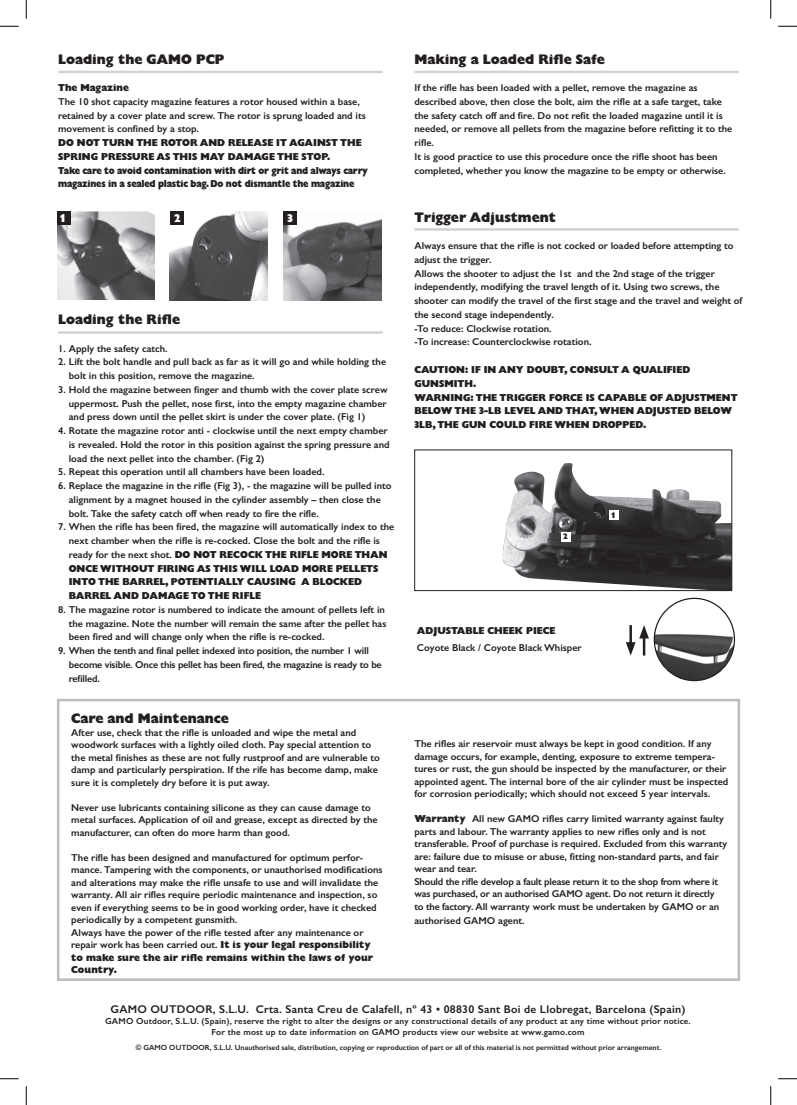
<style>
.page{position:relative;width:797px;height:1105px;background:#fff}
.page>*{position:absolute;margin:0;border:0;box-sizing:border-box;transform-origin:0 0}
.t1{font:13.75px "Gill Sans Extra Bold Display";color:#231f20}
.t2{font:600 11.25px "Gill Sans";letter-spacing:.02em;color:#231f20}
.t3{font:11.25px "Gill Sans Extra Bold Display";color:#fff}
.t4{font:600 10px/13.8px "Gill Sans";color:#231f20}
.t5{font:10px/13.8px "Gill Sans Extra Bold Display";color:#231f20}
.t6{font:10px/13.8px "Gill Sans Extra Bold Display";letter-spacing:-.02em;color:#231f20}
.t7{font:600 10px/13.8px "Gill Sans";letter-spacing:-.02em;color:#231f20}
.t8{font:600 8.75px/11.2px "Gill Sans";letter-spacing:.02em;color:#231f20;text-align:center}
.t9{font:8.12px "Gill Sans Extra Bold Display";color:#231f20}
.t10{font:600 7.5px "Gill Sans";color:#231f20}
.s1{font-family:"Gill Sans";font-weight:600}
.s2{font-family:"Gill Sans Extra Bold Display";font-weight:400}
</style>
<div class="page">
<img style="left:57px;top:211px;width:98px;height:89px">
<img style="left:170px;top:211px;width:98px;height:89px">
<img style="left:283px;top:219px;width:98px;height:81px">
<div style="left:57px;top:699px;width:683px;height:282px;border:2px solid #bcbdc0"></div>
<hr style="left:414px;top:228px;width:324px;height:3px;background:#d1d2d4">
<hr style="left:58px;top:71px;width:324px;height:2px;background:#d1d2d4">
<hr style="left:58px;top:331px;width:324px;height:3px;background:#d1d2d4">
<hr style="left:414px;top:71px;width:324px;height:2px;background:#d1d2d4">
<div style="left:57px;top:211px;width:14px;height:14px;background:#231f20"></div>
<div style="left:283px;top:211px;width:14px;height:14px;background:#231f20"></div>
<div style="left:170px;top:211px;width:14px;height:14px;background:#231f20"></div>
<img style="left:502px;top:463px;width:228px;height:126px">
<div style="left:414px;top:450px;width:318px;height:141px;border:1px solid #231f20"></div>
<div style="left:609px;top:510px;width:10px;height:10px;background:#fff"></div>
<div style="left:561px;top:532px;width:10px;height:10px;background:#fff"></div>
<img style="left:655px;top:598px;width:79px;height:83px">
<div style="left:653px;top:598px;width:82px;height:83px;border:1px solid #231f20;border-radius:50%"></div>
<svg style="left:626px;top:625px;width:23px;height:30px"></svg>
<svg style="left:0;top:25px;width:19px;height:2px"></svg>
<svg style="left:778px;top:25px;width:19px;height:2px"></svg>
<svg style="left:0;top:1078px;width:19px;height:1px"></svg>
<svg style="left:778px;top:1078px;width:19px;height:1px"></svg>
<svg style="left:25px;top:0;width:2px;height:19px"></svg>
<svg style="left:25px;top:1086px;width:2px;height:19px"></svg>
<svg style="left:770px;top:0;width:1px;height:19px"></svg>
<svg style="left:770px;top:1086px;width:1px;height:19px"></svg>
<h1 class="t1" style="left:58px;top:51px;width:168px">Loading the GAMO PCP</h1>
<p class="t5" style="left:58px;top:81px;width:72px">The Magazine</p>
<p class="t4" style="left:58px;top:95px;width:309px">The 10 shot capacity magazine features a rotor housed within a base, retained by a cover plate and screw. The rotor is sprung loaded and its movement is confined by a stop.</p>
<p class="t6" style="left:58px;top:136px;width:311px">DO NOT TURN THE ROTOR AND RELEASE IT AGAINST THE SPRING PRESSURE AS THIS MAY DAMAGE THE STOP.<br>Take care to avoid contamination with dirt or grit and always carry magazines in a sealed plastic bag. Do not dismantle the magazine</p>
<h1 class="t1" style="left:414px;top:51px;width:192px">Making a Loaded Rifle Safe</h1>
<p class="t4" style="left:414px;top:81px;width:319px">If the rifle has been loaded with a pellet, remove the magazine as described above, then close the bolt, aim the rifle at a safe target, take the safety catch off and fire. Do not refit the loaded magazine until it is needed, or remove all pellets from the magazine before refitting it to the rifle.<br>It is good practice to use this procedure once the rifle shoot has been completed, whether you know the magazine to be empty or otherwise.</p>
<p class="t3" style="left:60px;top:211px;width:7px">1</p>
<p class="t3" style="left:288px;top:211px;width:7px">3</p>
<h1 class="t1" style="left:414px;top:209px;width:143px">Trigger Adjustment</h1>
<p class="t4" style="left:414px;top:239px;width:329px">Always ensure that the rifle is not cocked or loaded before attempting to adjust the trigger.<br>Allows the shooter to adjust the 1st and the 2nd stage of the trigger independently, modifying the travel length of it. Using two screws, the shooter can modify the travel of the first stage and the travel and weight of the second stage independently.<br>-To reduce: Clockwise rotation.<br>-To increase: Counterclockwise rotation.</p>
<p class="t5" style="left:414px;top:363px;width:324px">CAUTION: IF IN ANY DOUBT, CONSULT A QUALIFIED GUNSMITH.<br>WARNING: THE TRIGGER FORCE IS CAPABLE OF ADJUSTMENT BELOW THE 3-LB LEVEL AND THAT, WHEN ADJUSTED BELOW 3LB, THE GUN COULD FIRE WHEN DROPPED.</p>
<p class="t3" style="left:174px;top:211px;width:8px">2</p>
<h1 class="t1" style="left:58px;top:311px;width:123px">Loading the Rifle</h1>
<p class="t4" style="left:58px;top:341px;width:111px">1. Apply the safety catch.</p>
<p class="t4" style="left:69px;top:355px;width:319px;text-indent:-11px">2. Lift the bolt handle and pull back as far as it will go and while holding the bolt in this position, remove the magazine.</p>
<p class="t4" style="left:69px;top:383px;width:320px;text-align:justify;text-indent:-11px">3. Hold the magazine between finger and thumb with the cover plate screw uppermost. Push the pellet, nose first, into the empty magazine chamber and press down until the pellet skirt is under the cover plate. (Fig 1)</p>
<p class="t4" style="left:69px;top:424px;width:322px;text-indent:-11px">4. Rotate the magazine rotor anti - clockwise until the next empty chamber is revealed. Hold the rotor in this position against the spring pressure and load the next pellet into the chamber. (Fig 2)</p>
<p class="t4" style="left:58px;top:465px;width:268px">5. Repeat this operation until all chambers have been loaded.</p>
<p class="t4" style="left:69px;top:479px;width:324px;text-indent:-11px">6. Replace the magazine in the rifle (Fig 3), - the magazine will be pulled into alignment by a magnet housed in the cylinder assembly – then close the bolt. Take the safety catch off when ready to fire the rifle.</p>
<p class="t4" style="left:58px;top:520px;width:337px;text-align:center">7. When the rifle has been fired, the magazine will automatically index to the next chamber when the rifle is re-cocked. Close the bolt and the rifle is</p>
<p class="t5" style="left:69px;top:548px;width:320px"><span class="s1">ready for the next shot.</span> DO NOT RECOCK THE RIFLE MORE THAN ONCE WITHOUT FIRING AS THIS WILL LOAD MORE PELLETS INTO THE BARREL, POTENTIALLY CAUSING A BLOCKED BARREL AND DAMAGE TO THE RIFLE</p>
<p class="t4" style="left:69px;top:603px;width:319px;text-indent:-11px">8. The magazine rotor is numbered to indicate the amount of pellets left in the magazine. Note the number will remain the same after the pellet has been fired and will change only when the rifle is re-cocked.</p>
<p class="t7" style="left:69px;top:644px;width:314px;text-indent:-11px">9. When the tenth and final pellet indexed into position, the number 1 will become visible. Once this pellet has been fired, the magazine is ready to be refilled.</p>
<p class="t9" style="left:611px;top:510px;width:5px">1</p>
<p class="t9" style="left:563px;top:532px;width:6px">2</p>
<p class="t5" style="left:417px;top:623px;width:140px">ADJUSTABLE CHEEK PIECE</p>
<p class="t4" style="left:417px;top:641px;width:166px">Coyote Black / Coyote Black Whisper</p>
<h1 class="t1" style="left:71px;top:710px;width:159px">Care and Maintenance</h1>
<p class="t4" style="left:71px;top:726px;width:310px;line-height:12.5px">After use, check that the rifle is unloaded and wipe the metal and woodwork surfaces with a lightly oiled cloth. Pay special attention to the metal finishes as these are not fully rustproof and are vulnerable to damp and particularly perspiration. If the rife has become damp, make sure it is completely dry before it is put away.</p>
<p class="t4" style="left:71px;top:801px;width:308px;line-height:12.5px">Never use lubricants containing silicone as they can cause damage to metal surfaces. Application of oil and grease, except as directed by the manufacturer, can often do more harm than good.</p>
<p class="t4" style="left:71px;top:851px;width:313px;line-height:12.5px">The rifle has been designed and manufactured for optimum perfor&shy;mance. Tampering with the components, or unauthorised modifications and alterations may make the rifle unsafe to use and will invalidate the warranty. All air rifles require periodic maintenance and inspection, so even if everything seems to be in good working order, have it checked periodically by a competent gunsmith.<br>Always have the power of the rifle tested after any maintenance or repair work has been carried out. <span class="s2">It is your legal responsibility</span></p>
<p class="t5" style="left:71px;top:951px;width:303px;line-height:12.5px">to make sure the air rifle remains within the laws of your<br>Country.</p>
<p class="t4" style="left:414px;top:738px;width:315px;line-height:12.5px">The rifles air reservoir must always be kept in good condition. If any damage occurs, for example, denting, exposure to extreme tempera&shy;tures or rust, the gun should be inspected by the manufacturer, or their appointed agent. The internal bore of the air cylinder must be inspected for corrosion periodically; which should not exceed 5 year intervals.</p>
<p class="t4" style="left:414px;top:813px;width:314px;line-height:12.5px"><span class="s2">Warranty</span> All new GAMO rifles carry limited warranty against faulty parts and labour. The warranty applies to new rifles only and is not transferable. Proof of purchase is required. Excluded from this warranty are: failure due to misuse or abuse, fitting non-standard parts, and fair wear and tear.<br>Should the rifle develop a fault please return it to the shop from where it was purchased, or an authorised GAMO agent. Do not return it directly<br>to the factory. All warranty work must be undertaken by GAMO or an</p>
<p class="t4" style="left:414px;top:913px;width:112px">authorised GAMO agent.</p>
<p class="t2" style="left:111px;top:1003px;width:576px">GAMO OUTDOOR, S.L.U. Crta. Santa Creu de Calafell, nº 43 • 08830 Sant Boi de Llobregat, Barcelona (Spain)</p>
<p class="t8" style="left:105px;top:1015px;width:587px">GAMO Outdoor, S.L.U. (Spain), reserve the right to alter the designs or any constructional details of any product at any time without prior notice.<br>For the most up to date information on GAMO products view our website at www.gamo.com</p>
<p class="t10" style="left:136px;top:1043px;width:527px">© GAMO OUTDOOR, S.L.U. Unauthorised sale, distribution, copying or reproduction of part or all of this material is not permitted without prior arrangement.</p>
</div>
